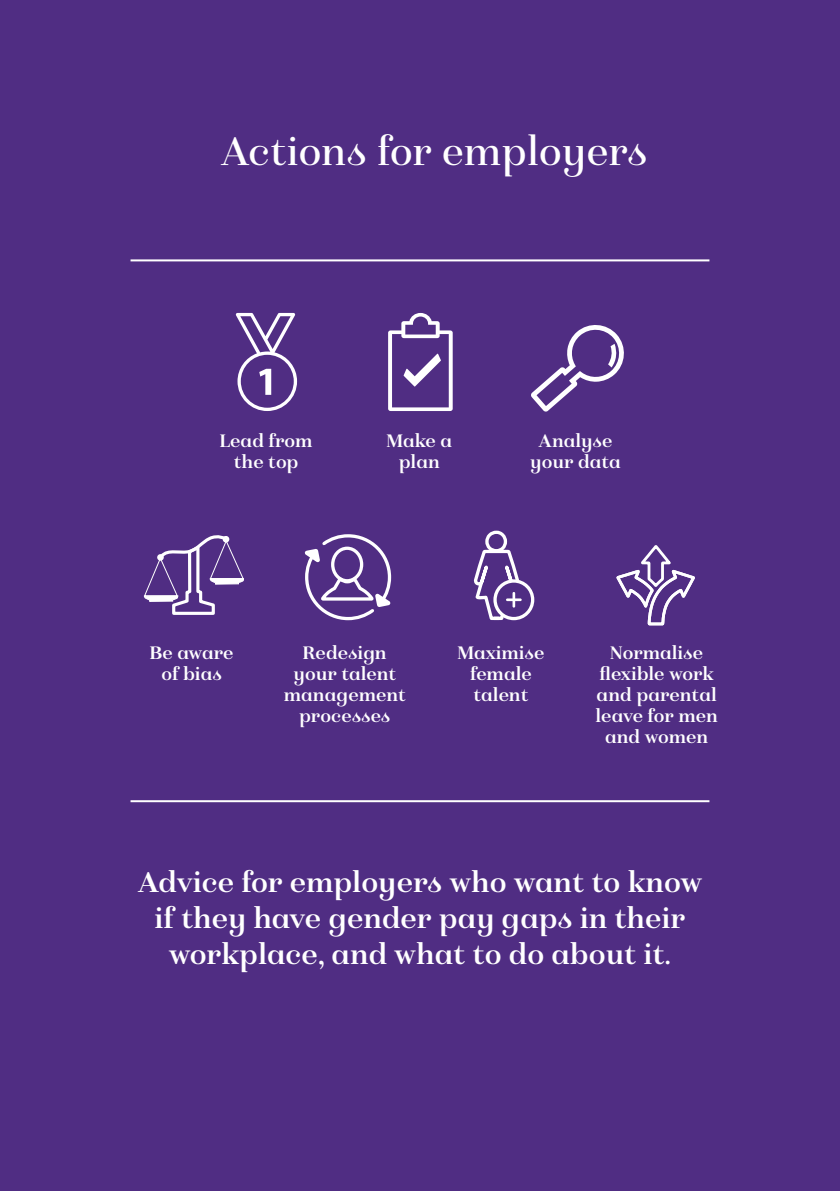
<style>
.page{position:relative;width:840px;height:1191px;background:#fff}
.page>*{position:absolute;margin:0;border:0;box-sizing:border-box;transform-origin:0 0}
.t1{font:42px "Isabel";letter-spacing:-.005em;color:#fff}
.t2{font:700 30px/36px "Isabel";color:#fff;text-align:center}
.t3{font:700 19px/21px "Isabel";color:#fff;text-align:center}
</style>
<div class="page">
<div style="left:0;top:0;width:839px;height:1191px;background:#502d83"></div>
<svg style="left:236px;top:313px;width:61px;height:98px"></svg>
<svg style="left:388px;top:313px;width:64px;height:98px"></svg>
<svg style="left:531px;top:325px;width:93px;height:87px"></svg>
<svg style="left:144px;top:535px;width:100px;height:80px"></svg>
<svg style="left:304px;top:534px;width:87px;height:86px"></svg>
<div style="left:331px;top:546px;width:32px;height:36px;border:3px solid #fff;border-radius:50%"></div>
<svg style="left:495px;top:581px;width:37px;height:37px"></svg>
<div style="left:493px;top:579px;width:41px;height:41px;border:3px solid #fff;border-radius:50%"></div>
<svg style="left:473px;top:530px;width:48px;height:90px"></svg>
<svg style="left:616px;top:545px;width:78px;height:80px"></svg>
<hr style="left:130px;top:800px;width:579px;height:2px;background:#fff">
<hr style="left:130px;top:259px;width:579px;height:2px;background:#fff">
<h1 class="t1" style="left:220px;top:125px;width:428px">Actions for employers</h1>
<p class="t3" style="left:220px;top:430px;width:94px">Lead from the top</p>
<p class="t3" style="left:386px;top:430px;width:67px">Make a plan</p>
<p class="t3" style="left:529px;top:430px;width:92px">Analyse your data</p>
<p class="t3" style="left:150px;top:642px;width:85px">Be aware of bias</p>
<p class="t3" style="left:283px;top:642px;width:123px">Redesign your talent management processes</p>
<p class="t3" style="left:457px;top:642px;width:89px">Maximise female talent</p>
<p class="t3" style="left:595px;top:642px;width:124px">Normalise flexible work and parental leave for men and women</p>
<h2 class="t2" style="left:138px;top:863px;width:565px">Advice for employers who want to know if they have gender pay gaps in their workplace, and what to do about it.</h2>
</div>
